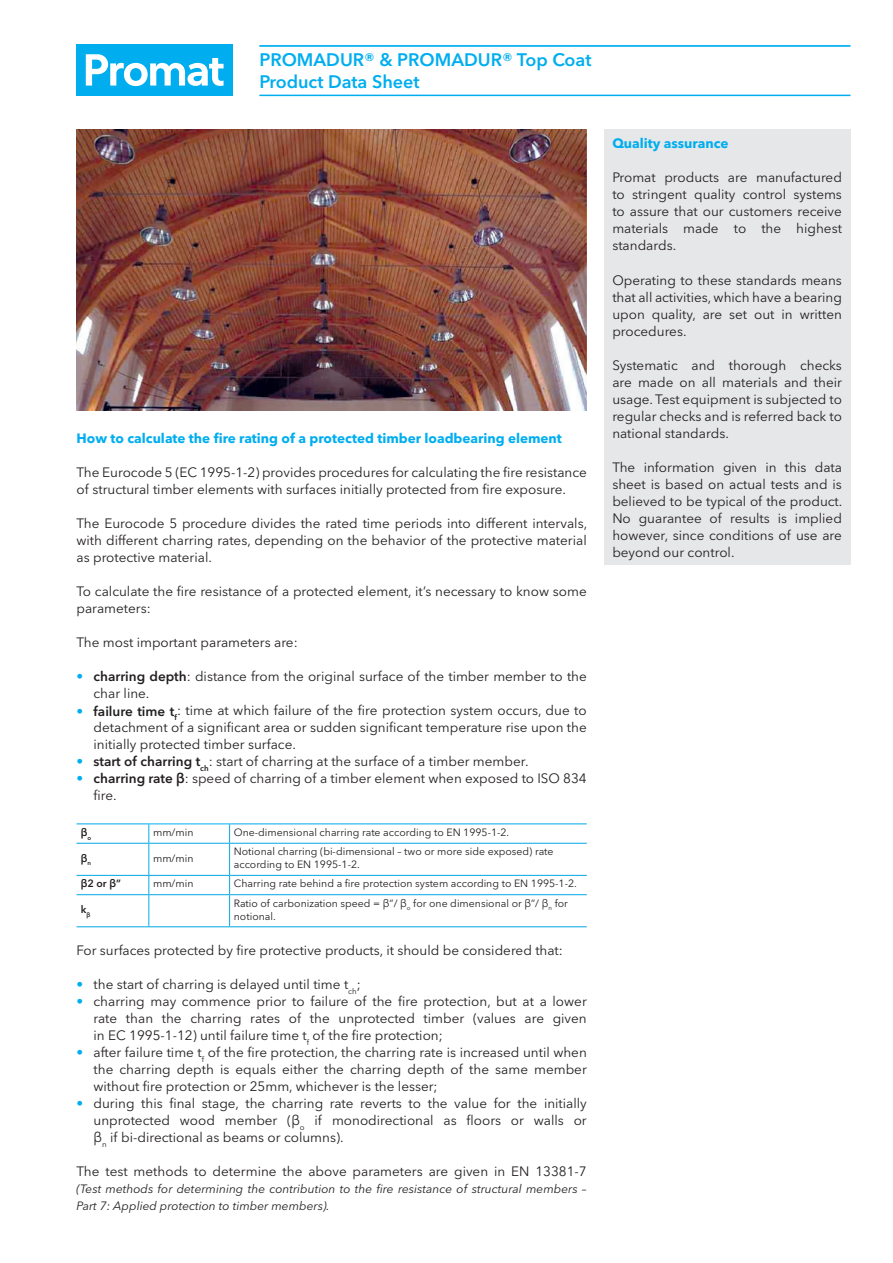
<style>
.page{position:relative;width:893px;height:1263px;background:#fff}
.page>*{position:absolute;margin:0;border:0;box-sizing:border-box;transform-origin:0 0}
.t1{font:600 18px/21.3px "Avenir Next W1 G";color:#00aeef}
.t2{font:13.5px/17px "Avenir Next W1 G";color:#231f20;text-align:justify}
.t3{font:700 13.5px "Avenir Next W1 G";color:#00aeef}
.t4{font:italic 12px/17px "Avenir Next W1 G";color:#231f20}
.t5{font:10.5px/12.8px "Avenir Next W1 G";color:#231f20}
.t6{font:600 10.5px "Avenir Next W1 G";color:#231f20}
.s1{font-weight:600;color:#00aeef}
.s2{font-weight:600}
.s3{color:#00aeef}
</style>
<div class="page">
<div style="left:604px;top:130px;width:246px;height:435px;background:#e6e7e9"></div>
<hr style="left:149px;top:823px;width:81px;height:1px;background:#00aeef">
<svg style="left:229px;top:824px;width:1px;height:19px"></svg>
<hr style="left:229px;top:844px;width:1px;height:31px;background:#00a8e4">
<svg style="left:229px;top:876px;width:1px;height:18px"></svg>
<hr style="left:229px;top:895px;width:1px;height:31px;background:#00a8e4">
<hr style="left:77px;top:823px;width:72px;height:1px;background:#00a8e4">
<hr style="left:77px;top:843px;width:72px;height:1px;background:#00a8e4">
<hr style="left:77px;top:875px;width:72px;height:1px;background:#00a8e4">
<hr style="left:77px;top:894px;width:72px;height:1px;background:#00a8e4">
<hr style="left:77px;top:926px;width:72px;height:1px;background:#00a8e4">
<hr style="left:230px;top:823px;width:357px;height:1px;background:#00a8e4">
<svg style="left:148px;top:824px;width:1px;height:19px"></svg>
<hr style="left:149px;top:843px;width:81px;height:1px;background:#00a8e4">
<hr style="left:230px;top:843px;width:357px;height:1px;background:#00a8e4">
<hr style="left:148px;top:844px;width:1px;height:31px;background:#00aeef">
<hr style="left:149px;top:875px;width:81px;height:1px;background:#00a8e4">
<hr style="left:230px;top:875px;width:357px;height:1px;background:#00a8e4">
<svg style="left:148px;top:876px;width:1px;height:18px"></svg>
<hr style="left:148px;top:895px;width:1px;height:31px;background:#00aeef">
<hr style="left:149px;top:894px;width:81px;height:1px;background:#00a8e4">
<hr style="left:230px;top:894px;width:357px;height:1px;background:#00a8e4">
<hr style="left:149px;top:926px;width:81px;height:1px;background:#00a8e4">
<hr style="left:230px;top:926px;width:357px;height:1px;background:#00a8e4">
<img style="left:77px;top:130px;width:510px;height:280px">
<hr style="left:259px;top:45px;width:591px;height:2px;background:#00aeef">
<hr style="left:259px;top:95px;width:591px;height:1px;background:#00aeef">
<div style="left:77px;top:45px;width:156px;height:51px;background:#00aeef"></div>
<svg style="left:86px;top:54px;width:138px;height:32px"></svg>
<h1 class="t1" style="left:259px;top:49px;width:334px">PROMADUR® &amp; PROMADUR® Top Coat<br>Product Data Sheet</h1>
<p class="t3" style="left:77px;top:430px;width:487px">How to calculate the fire rating of a protected timber loadbearing element</p>
<p class="t2" style="left:77px;top:464px;width:512px">The Eurocode 5 (EC 1995-1-2) provides procedures for calculating the fire resistance of structural timber elements with surfaces initially protected from fire exposure.</p>
<p class="t2" style="left:77px;top:515px;width:512px">The Eurocode 5 procedure divides the rated time periods into different intervals, with different charring rates, depending on the behavior of the protective material as protective material.</p>
<p class="t2" style="left:77px;top:583px;width:512px">To calculate the fire resistance of a protected element, it’s necessary to know some parameters:</p>
<p class="t2" style="left:77px;top:634px;width:223px">The most important parameters are:</p>
<p class="t2" style="left:94px;top:668px;width:495px;text-indent:-17px"><span class="s1">•</span> <span class="s2">charring depth</span>: distance from the original surface of the timber member to the char line.</p>
<p class="t2" style="left:94px;top:702px;width:495px;text-indent:-17px"><span class="s1">•</span> <span class="s2">failure time t</span><sub>f</sub>: time at which failure of the fire protection system occurs, due to detachment of a significant area or sudden significant temperature rise upon the initially protected timber surface.</p>
<p class="t2" style="left:77px;top:753px;width:454px"><span class="s1">•</span> <span class="s2">start of charring t</span><sub>ch</sub>: start of charring at the surface of a timber member.</p>
<p class="t2" style="left:94px;top:770px;width:495px;text-indent:-17px"><span class="s1">•</span> <span class="s2">charring rate β</span>: speed of charring of a timber element when exposed to ISO 834 fire.</p>
<p class="t6" style="left:81px;top:826px;width:12px">β<sub>o</sub></p>
<p class="t5" style="left:153px;top:826px;width:42px">mm/min</p>
<p class="t5" style="left:234px;top:826px;width:277px">One-dimensional charring rate according to EN 1995-1-2.</p>
<p class="t6" style="left:81px;top:852px;width:12px">β<sub>n</sub></p>
<p class="t5" style="left:153px;top:852px;width:42px">mm/min</p>
<p class="t5" style="left:234px;top:845px;width:321px">Notional charring (bi-dimensional – two or more side exposed) rate according to EN 1995-1-2.</p>
<p class="t6" style="left:81px;top:877px;width:42px">β2 or β”</p>
<p class="t5" style="left:153px;top:877px;width:42px">mm/min</p>
<p class="t5" style="left:234px;top:877px;width:345px">Charring rate behind a fire protection system according to EN 1995-1-2.</p>
<p class="t6" style="left:81px;top:903px;width:11px">k<sub>β</sub></p>
<p class="t5" style="left:234px;top:897px;width:336px">Ratio of carbonization speed = β”/ β<sub>o</sub> for one dimensional or β”/ β<sub>n</sub> for notional.</p>
<p class="t2" style="left:77px;top:942px;width:488px">For surfaces protected by fire protective products, it should be considered that:</p>
<p class="t2" style="left:77px;top:976px;width:286px"><span class="s3">•</span> the start of charring is delayed until time t<sub>ch</sub>;</p>
<p class="t2" style="left:94px;top:993px;width:495px;text-indent:-17px"><span class="s3">•</span> charring may commence prior to failure of the fire protection, but at a lower rate than the charring rates of the unprotected timber (values are given in EC 1995-1-12) until failure time t<sub>f</sub> of the fire protection;</p>
<p class="t2" style="left:94px;top:1044px;width:495px;text-indent:-17px"><span class="s3">•</span> after failure time t<sub>f</sub> of the fire protection, the charring rate is increased until when the charring depth is equals either the charring depth of the same member without fire protection or 25mm, whichever is the lesser;</p>
<p class="t2" style="left:94px;top:1095px;width:495px;text-indent:-17px"><span class="s3">•</span> during this final stage, the charring rate reverts to the value for the initially unprotected wood member (β<sub>o</sub> if monodirectional as floors or walls or β<sub>n</sub> if bi-directional as beams or columns).</p>
<p class="t2" style="left:77px;top:1163px;width:512px">The test methods to determine the above parameters are given in EN 13381-7</p>
<p class="t4" style="left:77px;top:1181px;width:512px">(Test methods for determining the contribution to the fire resistance of structural members –<br>Part 7: Applied protection to timber members).</p>
<p class="t3" style="left:612px;top:135px;width:118px">Quality assurance</p>
<p class="t2" style="left:612px;top:169px;width:231px">Promat products are manufactured to stringent quality control systems to assure that our customers receive materials made to the highest standards.</p>
<p class="t2" style="left:612px;top:271px;width:231px">Operating to these standards means that all activities, which have a bearing upon quality, are set out in written procedures.</p>
<p class="t2" style="left:612px;top:356px;width:231px">Systematic and thorough checks are made on all materials and their usage. Test equipment is subjected to regular checks and is referred back to national standards.</p>
<p class="t2" style="left:612px;top:458px;width:232px">The information given in this data sheet is based on actual tests and is believed to be typical of the product.<br>No guarantee of results is implied however, since conditions of use are beyond our control.</p>
</div>
